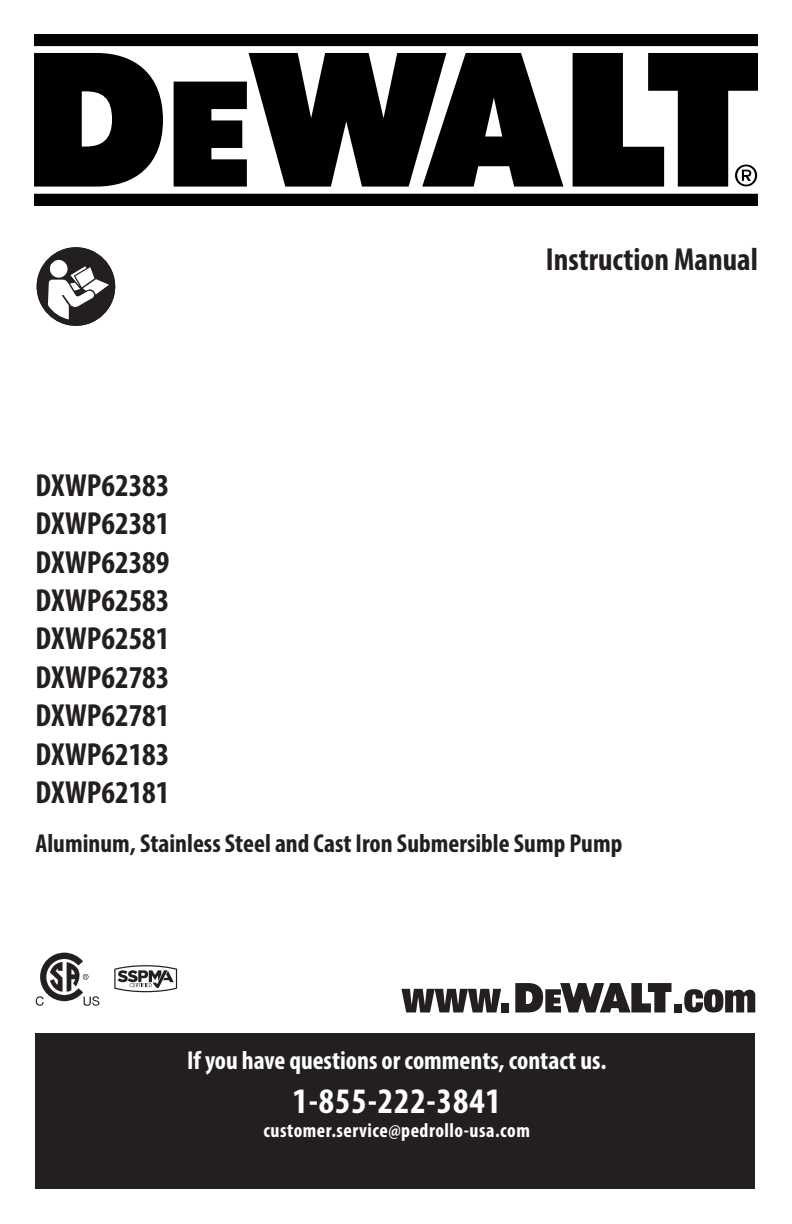
<style>
.page{position:relative;width:792px;height:1224px;background:#fff}
.page>*{position:absolute;margin:0;border:0;box-sizing:border-box;transform-origin:0 0}
.t1{font:700 condensed 36px "Myriad Pro";letter-spacing:.025em;color:#fff}
.t2{font:700 condensed 32px/38.4px "Myriad Pro";color:#231f20;text-align:justify}
.t3{font:700 condensed 26px "Myriad Pro";color:#231f20}
.t4{font:700 condensed 26px "Myriad Pro";color:#fff}
.t5{font:700 condensed 20px "Myriad Pro";letter-spacing:.025em;color:#fff}
</style>
<div class="page">
<svg style="left:36px;top:953px;width:64px;height:53px"></svg>
<svg style="left:114px;top:965px;width:63px;height:27px"></svg>
<svg style="left:34px;top:34px;width:724px;height:172px;fill:#000"></svg>
<svg style="left:37px;top:247px;width:78px;height:79px"></svg>
<div style="left:36px;top:1033px;width:719px;height:155px;background:#231f20"></div>
<svg style="left:401px;top:989px;width:100px;height:23px"></svg>
<div style="left:501px;top:1003px;width:8px;height:9px;background:#231f20"></div>
<div style="left:675px;top:1004px;width:7px;height:8px;background:#231f20"></div>
<svg style="left:684px;top:989px;width:71px;height:23px"></svg>
<svg style="left:515px;top:983px;width:157px;height:29px"></svg>
<p class="t2" style="left:546px;top:240px;width:214px">Instruction Manual</p>
<p class="t2" style="left:36px;top:465px;width:136px">DXWP62383<br>DXWP62381<br>DXWP62389<br>DXWP62583<br>DXWP62581<br>DXWP62783<br>DXWP62781<br>DXWP62183<br>DXWP62181</p>
<p class="t3" style="left:36px;top:827px;width:588px">Aluminum, Stainless Steel and Cast Iron Submersible Sump Pump</p>
<p class="t4" style="left:187px;top:1044px;width:421px">If you have questions or comments, contact us.</p>
<p class="t1" style="left:293px;top:1078px;width:210px">1-855-222-3841</p>
<p class="t5" style="left:263px;top:1117px;width:268px">customer.service@pedrollo-usa.com</p>
</div>
